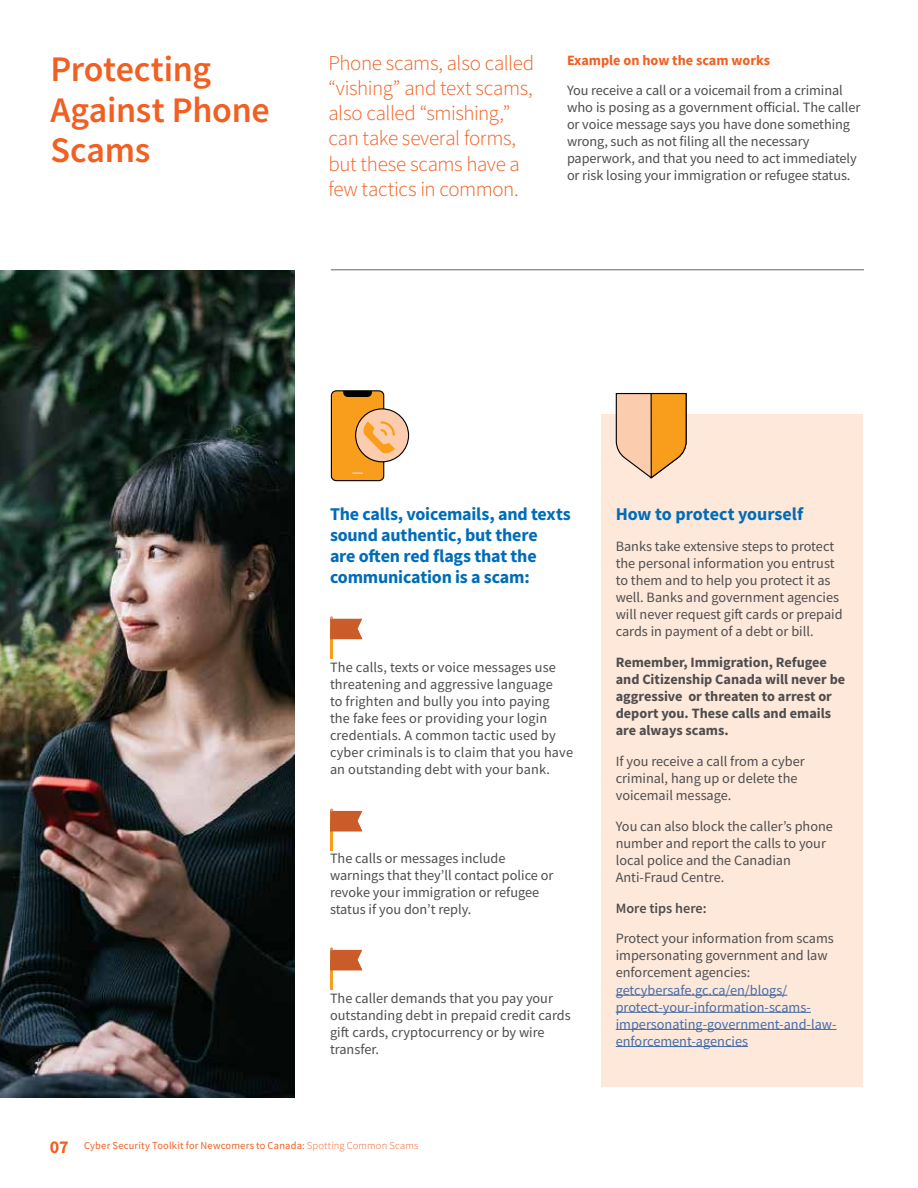
<style>
.page{position:relative;width:918px;height:1188px;background:#fff}
.page>*{position:absolute;margin:0;border:0;box-sizing:border-box;transform-origin:0 0}
.t1{font:600 36px/40.5px "Source Sans Pro";letter-spacing:-.01em;color:#f15f22}
.t2{font:300 21px/25.2px "Source Sans Pro";letter-spacing:-.02em;color:#f15f22}
.t3{font:700 18px/21px "Source Sans Pro";letter-spacing:-.01em;color:#006cb7}
.t4{font:14.25px/17.1px "Source Sans Pro";color:#4d4d4f}
.t5{font:700 14.25px/17.1px "Source Sans Pro";color:#4d4d4f}
.t6{font:14.25px/17.1px "Source Sans Pro";color:#456da9}
.t7{font:700 14.25px "Source Sans Pro";color:#f15f22}
.t8{font:600 14.25px "Source Sans Pro";color:#4d4d4f}
.t9{font:10.5px "Source Sans Pro";letter-spacing:.015em;color:#f15f22}
.s1{font-weight:700;font-size:18px}
.s2{font-weight:300}
</style>
<div class="page">
<div style="left:602px;top:415px;width:261px;height:672px;background:#fee8da"></div>
<hr style="left:331px;top:270px;width:533px;height:1px;background:#636466">
<hr style="left:616px;top:995px;width:171px;height:1px;background:#456da9">
<hr style="left:616px;top:1012px;width:195px;height:1px;background:#456da9">
<hr style="left:616px;top:1029px;width:221px;height:1px;background:#456da9">
<hr style="left:616px;top:1046px;width:132px;height:1px;background:#456da9">
<hr style="left:330px;top:619px;width:3px;height:39px;background:#f99d1c">
<svg style="left:330px;top:616px;width:32px;height:23px"></svg>
<hr style="left:330px;top:811px;width:3px;height:39px;background:#f99d1c">
<svg style="left:330px;top:808px;width:32px;height:23px"></svg>
<hr style="left:330px;top:950px;width:3px;height:39px;background:#f99d1c">
<svg style="left:330px;top:947px;width:32px;height:23px"></svg>
<img style="left:0;top:270px;width:295px;height:827px">
<div style="left:331px;top:391px;width:53px;height:90px;background:#f99d1c;border-radius:5px"></div>
<div style="left:331px;top:390px;width:53px;height:91px;border:1px solid #000;border-radius:5px"></div>
<svg style="left:343px;top:391px;width:29px;height:6px"></svg>
<svg style="left:353px;top:472px;width:9px;height:2px"></svg>
<div style="left:356px;top:409px;width:53px;height:53px;background:#fcccaf;border-radius:50%"></div>
<div style="left:355px;top:408px;width:54px;height:54px;border:1px solid #000;border-radius:50%"></div>
<svg style="left:356px;top:420px;width:39px;height:35px"></svg>
<svg style="left:615px;top:392px;width:72px;height:87px"></svg>
<h1 class="t1" style="left:50px;top:48px;width:221px">Protecting<br>Against Phone<br>Scams</h1>
<h2 class="t2" style="left:328px;top:50px;width:207px">Phone scams, also called “vishing” and text scams, also called “smishing,” can take several forms, but these scams have a few tactics in common.</h2>
<p class="t7" style="left:567px;top:50px;width:205px">Example on how the scam works</p>
<p class="t4" style="left:567px;top:81px;width:295px">You receive a call or a voicemail from a criminal who is posing as a government official. The caller or voice message says you have done something wrong, such as not filing all the necessary paperwork, and that you need to act immediately or risk losing your immigration or refugee status.</p>
<p class="t3" style="left:330px;top:503px;width:242px">The calls, voicemails, and texts sound authentic, but there<br>are often red flags that the communication is a scam:</p>
<p class="t4" style="left:330px;top:659px;width:245px">The calls, texts or voice messages use threatening and aggressive language<br>to frighten and bully you into paying the fake fees or providing your login credentials. A common tactic used by cyber criminals is to claim that you have an outstanding debt with your bank.</p>
<p class="t4" style="left:330px;top:850px;width:225px">The calls or messages include warnings that they’ll contact police or revoke your immigration or refugee status if you don’t reply.</p>
<p class="t4" style="left:330px;top:990px;width:242px">The caller demands that you pay your outstanding debt in prepaid credit cards gift cards, cryptocurrency or by wire transfer.</p>
<p class="t9" style="left:50px;top:1139px;width:370px"><span class="s1">07</span> Cyber Security Toolkit for Newcomers to Canada: <span class="s2">Spotting Common Scams</span></p>
<p class="t3" style="left:616px;top:503px;width:189px">How to protect yourself</p>
<p class="t4" style="left:616px;top:537px;width:228px">Banks take extensive steps to protect the personal information you entrust to them and to help you protect it as well. Banks and government agencies will never request gift cards or prepaid cards in payment of a debt or bill.</p>
<p class="t5" style="left:616px;top:653px;width:231px">Remember, Immigration, Refugee and Citizenship Canada will never be aggressive or threaten to arrest or deport you. These calls and emails are always scams.</p>
<p class="t4" style="left:616px;top:753px;width:191px">If you receive a call from a cyber criminal, hang up or delete the voicemail message.</p>
<p class="t4" style="left:616px;top:817px;width:219px">You can also block the caller’s phone number and report the calls to your local police and the Canadian<br>Anti-Fraud Centre.</p>
<p class="t8" style="left:616px;top:899px;width:93px">More tips here:</p>
<p class="t4" style="left:616px;top:930px;width:220px">Protect your information from scams impersonating government and law enforcement agencies:</p>
<p class="t6" style="left:616px;top:981px;width:222px">getcybersafe.gc.ca/en/blogs/ protect-your-information-scams&shy;impersonating-government-and-law&shy;enforcement-agencies</p>
</div>
